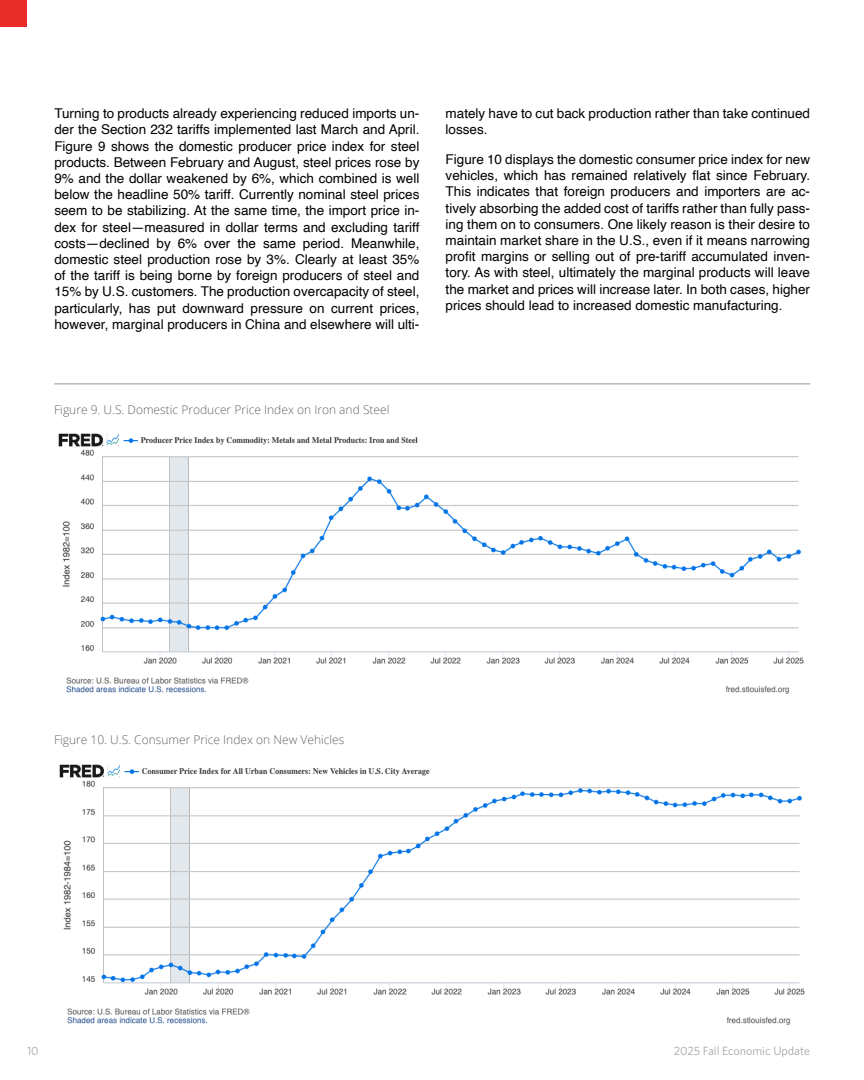
<style>
.page{position:relative;width:864px;height:1080px;background:#fff}
.page>*{position:absolute;margin:0;border:0;box-sizing:border-box;transform-origin:0 0}
.t1{font:13.5px/16.2px "Helvetica";color:#000;text-align:justify}
.t2{font:300 12px "Open Sans";color:#636466}
.t3{font:12px "Whitney";color:#a3a7a9}
</style>
<div class="page">
<div style="left:0;top:0;width:27px;height:27px;background:#e82c2a"></div>
<img style="left:58px;top:433px;width:746px;height:261px">
<img style="left:59px;top:764px;width:746px;height:261px">
<hr style="left:54px;top:384px;width:756px;height:1px;background:#939598">
<p class="t1" style="left:54px;top:106px;width:367px">Turning to products already experiencing reduced imports un&shy;der the Section 232 tariffs implemented last March and April.<br>Figure 9 shows the domestic producer price index for steel products. Between February and August, steel prices rose by 9% and the dollar weakened by 6%, which combined is well below the headline 50% tariff. Currently nominal steel prices seem to be stabilizing. At the same time, the import price in&shy;dex for steel—measured in dollar terms and excluding tariff costs—declined by 6% over the same period. Meanwhile, domestic steel production rose by 3%. Clearly at least 35% of the tariff is being borne by foreign producers of steel and 15% by U.S. customers. The production overcapacity of steel, particularly, has put downward pressure on current prices, however, marginal producers in China and elsewhere will ulti-</p>
<p class="t1" style="left:446px;top:106px;width:366px">mately have to cut back production rather than take continued losses.</p>
<p class="t1" style="left:446px;top:152px;width:366px">Figure 10 displays the domestic consumer price index for new vehicles, which has remained relatively flat since February.<br>This indicates that foreign producers and importers are ac&shy;tively absorbing the added cost of tariffs rather than fully pass&shy;ing them on to consumers. One likely reason is their desire to maintain market share in the U.S., even if it means narrowing profit margins or selling out of pre-tariff accumulated inven&shy;tory. As with steel, ultimately the marginal products will leave the market and prices will increase later. In both cases, higher prices should lead to increased domestic manufacturing.</p>
<p class="t2" style="left:54px;top:402px;width:337px">Figure 9. U.S. Domestic Producer Price Index on Iron and Steel</p>
<p class="t2" style="left:54px;top:732px;width:292px">Figure 10. U.S. Consumer Price Index on New Vehicles</p>
<p class="t3" style="left:27px;top:1043px;width:13px">10</p>
<p class="t3" style="left:674px;top:1043px;width:138px">2025 Fall Economic Update</p>
</div>
